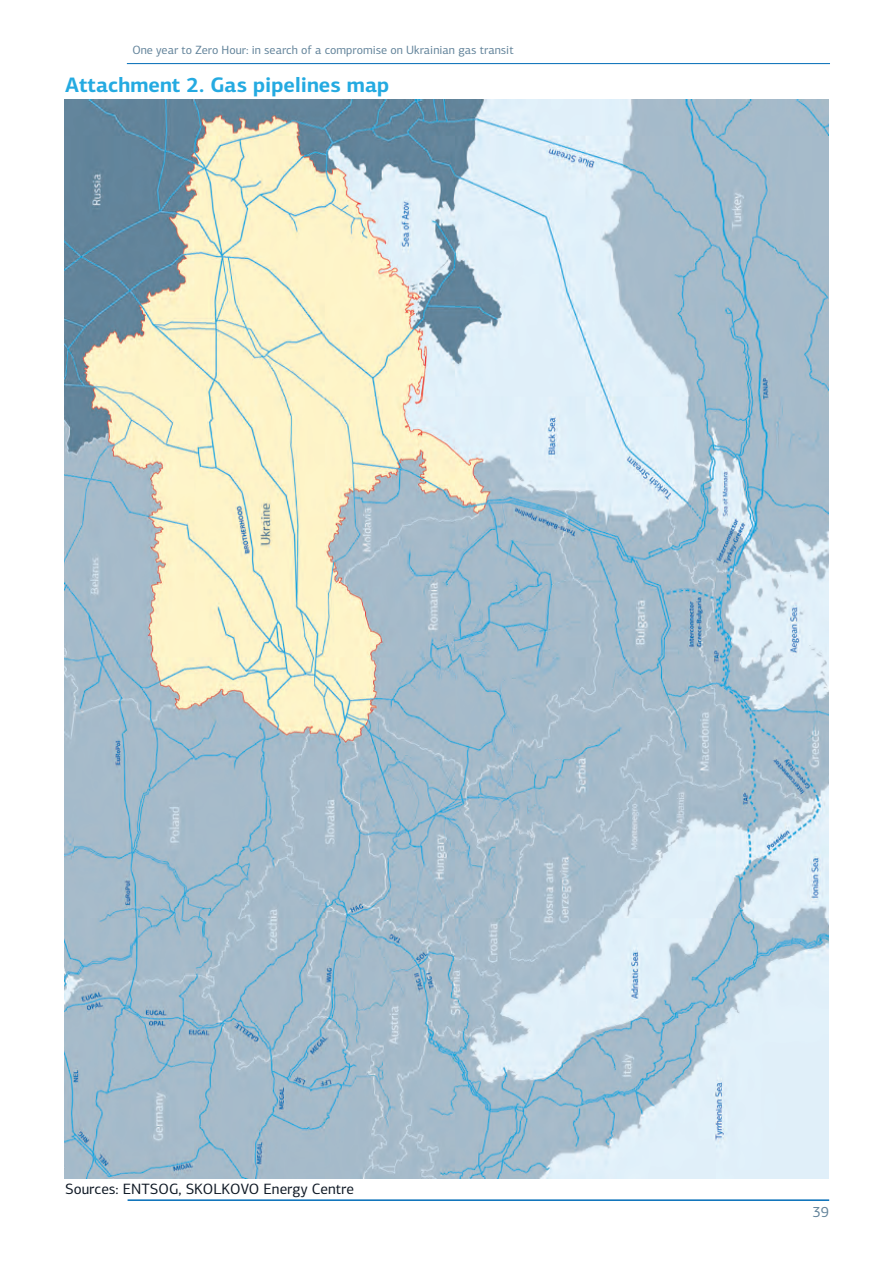
<style>
.page{position:relative;width:893px;height:1263px;background:#fff}
.page>*{position:absolute;margin:0;border:0;box-sizing:border-box;transform-origin:0 0}
.Заголовок_второго_ур{font:700 21px "PF Centro Sans Pro";color:#24aae1}
.Основной_текст{font:15px "PF Centro Sans Pro";color:#0d1723}
.t1{font:15px "PF Centro Sans Pro";color:#62839a}
.t2{font:12px "PF Centro Sans Pro";color:#62839a}
</style>
<div class="page">
<hr style="left:128px;top:1199px;width:700px;height:2px;background:#006cb7">
<hr style="left:127px;top:63px;width:702px;height:1px;background:#006cb7">
<img style="left:65px;top:100px;width:763px;height:1078px">
<p class="t2" style="left:132px;top:42px;width:383px">One year to Zero Hour: in search of a compromise on Ukrainian gas transit</p>
<p class="Заголовок_второго_ур" style="left:65px;top:72px;width:326px">Attachment 2. Gas pipelines map</p>
<p class="Основной_текст" style="left:65px;top:1179px;width:290px">Sources: ENTSOG, SKOLKOVO Energy Centre</p>
<p class="t1" style="left:812px;top:1203px;width:18px">39</p>
</div>
